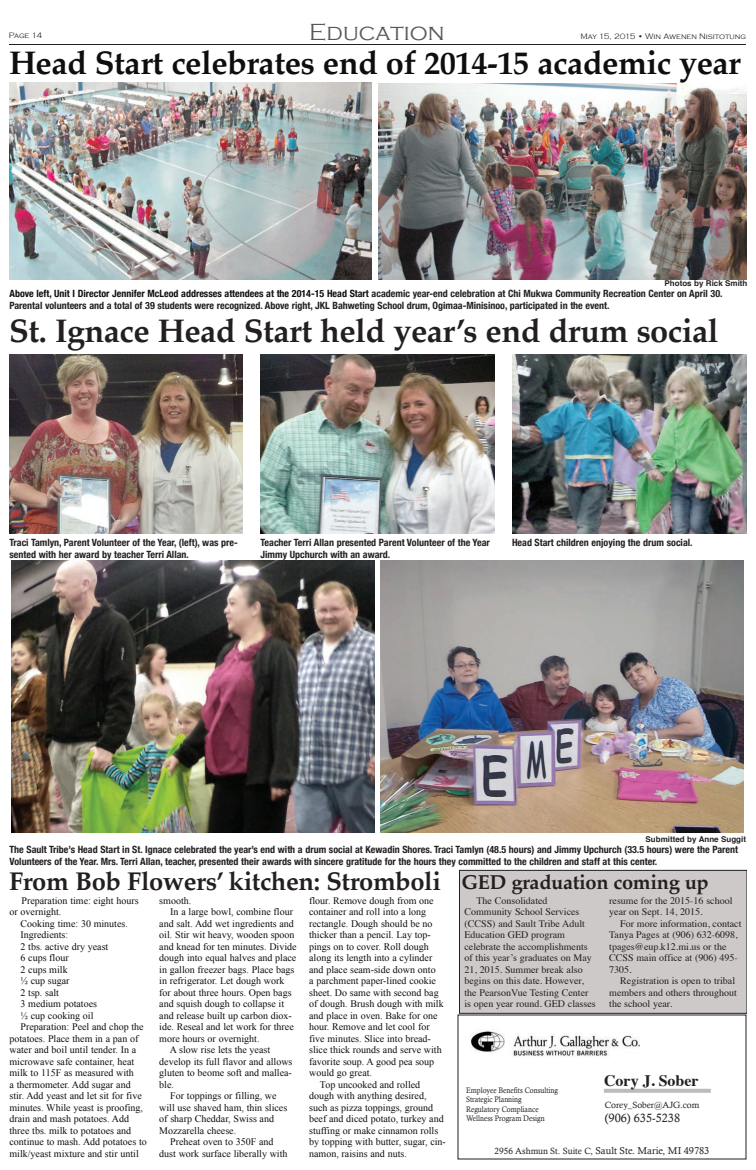
<style>
.page{position:relative;width:756px;height:1170px;background:#fff}
.page>*{position:absolute;margin:0;border:0;box-sizing:border-box;transform-origin:0 0}
.t1{font:700 32.5px "Palatino";letter-spacing:-.015em;color:#0d0e0d}
.t2{font:700 32.5px "Palatino";letter-spacing:-.015em;color:#231f20}
.t3{font:700 25.5px "Palatino";letter-spacing:-.015em;color:#231f20}
.t4{font:300 24px "Copperplate Gothic";color:#57585a}
.t5{font:700 20px "Palatino";letter-spacing:-.015em;color:#231f20}
.t6{font:700 16px "Times";color:#231f20}
.t7{font:12px "Calisto";color:#231f20}
.t8{font:10px "Times New Roman";color:#0d0e0d}
.t9{font:700 condensed 10px/11.5px "Helvetica Neue";color:#231f20}
.t10{font:10px/11.5px "Times";color:#231f20}
.t11{font:10px "Calisto";color:#231f20}
.t12{font:9px "Calisto";color:#231f20}
.t13{font:8px/9.6px "Calisto";color:#231f20;scale:.9 1}
.t14{font:700 8px "Helvetica";color:#231f20}
.t15{font:300 8px "Copperplate Gothic";color:#231f20}
.s1{color:#0d0e0d}
.s2{font-size:9px}
</style>
<div class="page">
<hr style="left:9px;top:44px;width:737px;height:1px;background:#231f20">
<svg style="left:604px;top:1089px;width:107px;height:4px"></svg>
<img style="left:471px;top:1030px;width:169px;height:26px">
<div style="left:460px;top:870px;width:287px;height:143px;background:#cdc9c8"></div>
<div style="left:459px;top:870px;width:288px;height:144px;border:1px solid #231f20"></div>
<img style="left:378px;top:83px;width:369px;height:197px">
<img style="left:9px;top:354px;width:234px;height:180px">
<img style="left:261px;top:354px;width:234px;height:180px">
<img style="left:512px;top:354px;width:234px;height:180px">
<img style="left:11px;top:561px;width:364px;height:272px">
<img style="left:381px;top:561px;width:363px;height:272px">
<img style="left:10px;top:83px;width:362px;height:197px">
<p class="t15" style="left:9px;top:31px;width:35px">Page 14</p>
<p class="t4" style="left:309px;top:19px;width:137px">Education</p>
<p class="t15" style="left:581px;top:32px;width:167px">May 15, 2015 • Win Awenen Nisitotung</p>
<p class="t1" style="left:9px;top:35px;width:733px">Head Start celebrates end of 2014-15 academic year</p>
<p class="t14" style="left:665px;top:277px;width:84px">Photos by Rick Smith</p>
<p class="t9" style="left:10px;top:288px;width:715px"><span class="s1">Above left, Unit I Director Jennifer McLeod addresses attendees at the 2014-15 Head Start</span> academic year-end celebration at Chi Mukwa Community Recreation Center on April 30.<br>Parental volunteers and a total of 39 students were recognized. Above right, JKL Bahweting School drum, Ogimaa-Minisinoo, participated in the event.</p>
<p class="t2" style="left:9px;top:303px;width:711px">St. Ignace Head Start held year’s end drum social</p>
<p class="t9" style="left:10px;top:537px;width:230px">Traci Tamlyn, Parent Volunteer of the Year, (left), was pre&shy;sented with her award by teacher Terri Allan.</p>
<p class="t9" style="left:261px;top:537px;width:231px">Teacher Terri Allan presented Parent Volunteer of the Year<br>Jimmy Upchurch with an award.</p>
<p class="t9" style="left:512px;top:537px;width:182px">Head Start children enjoying the drum social.</p>
<p class="t14" style="left:646px;top:833px;width:102px">Submitted by Anne Suggit</p>
<p class="t9" style="left:10px;top:844px;width:730px">The Sault Tribe’s Head Start in St. Ignace celebrated the year’s end with a drum social at Kewadin Shores. Traci Tamlyn (48.5 hours) and Jimmy Upchurch (33.5 hours) were the Parent<br>Volunteers of the Year. Mrs. Terri Allan, teacher, presented their awards with sincere gratitude for the hours they committed to the children and staff at this center.</p>
<p class="t3" style="left:9px;top:859px;width:433px">From Bob Flowers’ kitchen: Stromboli</p>
<p class="t8" style="left:22px;top:894px;width:119px">Preparation time: eight hours</p>
<p class="t8" style="left:10px;top:905px;width:53px">or overnight.</p>
<p class="t8" style="left:20px;top:917px;width:109px">Cooking time: 30 minutes.</p>
<p class="t8" style="left:20px;top:928px;width:49px">Ingredients:</p>
<p class="t8" style="left:20px;top:940px;width:89px">2 tbs. active dry yeast</p>
<p class="t8" style="left:20px;top:951px;width:50px">6 cups flour</p>
<p class="t8" style="left:20px;top:963px;width:49px">2 cups milk</p>
<p class="t8" style="left:20px;top:974px;width:51px">½ cup sugar</p>
<p class="t8" style="left:20px;top:986px;width:40px">2 tsp. salt</p>
<p class="t8" style="left:20px;top:997px;width:78px">3 medium potatoes</p>
<p class="t8" style="left:20px;top:1009px;width:74px">½ cup cooking oil</p>
<p class="t8" style="left:20px;top:1020px;width:125px">Preparation: Peel and chop the</p>
<p class="t8" style="left:10px;top:1032px;width:130px">potatoes. Place them in a pan of</p>
<p class="t8" style="left:10px;top:1043px;width:128px">water and boil until tender. In a</p>
<p class="t8" style="left:10px;top:1055px;width:126px">microwave safe container, heat</p>
<p class="t8" style="left:10px;top:1066px;width:126px">milk to 115F as measured with</p>
<p class="t8" style="left:10px;top:1078px;width:123px">a thermometer. Add sugar and</p>
<p class="t8" style="left:10px;top:1089px;width:134px">stir. Add yeast and let sit for five</p>
<p class="t8" style="left:10px;top:1101px;width:135px">minutes. While yeast is proofing,</p>
<p class="t8" style="left:10px;top:1112px;width:121px">drain and mash potatoes. Add</p>
<p class="t8" style="left:10px;top:1124px;width:123px">three tbs. milk to potatoes and</p>
<p class="t8" style="left:10px;top:1135px;width:139px">continue to mash. Add potatoes to</p>
<p class="t8" style="left:10px;top:1147px;width:131px">milk/yeast mixture and stir until</p>
<p class="t8" style="left:159px;top:894px;width:33px">smooth.</p>
<p class="t8" style="left:170px;top:905px;width:124px">In a large bowl, combine flour</p>
<p class="t8" style="left:159px;top:917px;width:136px">and salt. Add wet ingredients and</p>
<p class="t8" style="left:159px;top:928px;width:137px">oil. Stir wit heavy, wooden spoon</p>
<p class="t8" style="left:159px;top:940px;width:139px">and knead for ten minutes. Divide</p>
<p class="t8" style="left:159px;top:951px;width:139px">dough into equal halves and place</p>
<p class="t8" style="left:159px;top:963px;width:137px">in gallon freezer bags. Place bags</p>
<p class="t8" style="left:159px;top:974px;width:127px">in refrigerator. Let dough work</p>
<p class="t8" style="left:159px;top:986px;width:134px">for about three hours. Open bags</p>
<p class="t8" style="left:159px;top:997px;width:126px">and squish dough to collapse it</p>
<p class="t8" style="left:159px;top:1009px;width:134px">and release built up carbon diox-</p>
<p class="t8" style="left:159px;top:1020px;width:136px">ide. Reseal and let work for three</p>
<p class="t8" style="left:159px;top:1032px;width:102px">more hours or overnight.</p>
<p class="t8" style="left:170px;top:1043px;width:102px">A slow rise lets the yeast</p>
<p class="t8" style="left:159px;top:1055px;width:135px">develop its full flavor and allows</p>
<p class="t8" style="left:159px;top:1066px;width:134px">gluten to beome soft and mallea-</p>
<p class="t8" style="left:159px;top:1078px;width:16px">ble.</p>
<p class="t8" style="left:170px;top:1089px;width:108px">For toppings or filling, we</p>
<p class="t8" style="left:159px;top:1101px;width:129px">will use shaved ham, thin slices</p>
<p class="t8" style="left:159px;top:1112px;width:116px">of sharp Cheddar, Swiss and</p>
<p class="t8" style="left:159px;top:1124px;width:78px">Mozzarella cheese.</p>
<p class="t8" style="left:170px;top:1135px;width:105px">Preheat oven to 350F and</p>
<p class="t8" style="left:159px;top:1147px;width:130px">dust work surface liberally with</p>
<p class="t8" style="left:309px;top:894px;width:126px">flour. Remove dough from one</p>
<p class="t8" style="left:309px;top:905px;width:119px">container and roll into a long</p>
<p class="t8" style="left:309px;top:917px;width:125px">rectangle. Dough should be no</p>
<p class="t8" style="left:309px;top:928px;width:123px">thicker than a pencil. Lay top-</p>
<p class="t8" style="left:309px;top:940px;width:121px">pings on to cover. Roll dough</p>
<p class="t8" style="left:309px;top:951px;width:125px">along its length into a cylinder</p>
<p class="t8" style="left:309px;top:963px;width:128px">and place seam-side down onto</p>
<p class="t8" style="left:309px;top:974px;width:128px">a parchment paper-lined cookie</p>
<p class="t8" style="left:309px;top:986px;width:131px">sheet. Do same with second bag</p>
<p class="t8" style="left:309px;top:997px;width:136px">of dough. Brush dough with milk</p>
<p class="t8" style="left:309px;top:1009px;width:130px">and place in oven. Bake for one</p>
<p class="t8" style="left:309px;top:1020px;width:122px">hour. Remove and let cool for</p>
<p class="t8" style="left:309px;top:1032px;width:123px">five minutes. Slice into bread-</p>
<p class="t8" style="left:309px;top:1043px;width:134px">slice thick rounds and serve with</p>
<p class="t8" style="left:309px;top:1055px;width:127px">favorite soup. A good pea soup</p>
<p class="t8" style="left:309px;top:1066px;width:64px">would go great.</p>
<p class="t8" style="left:320px;top:1078px;width:102px">Top uncooked and rolled</p>
<p class="t8" style="left:309px;top:1089px;width:119px">dough with anything desired,</p>
<p class="t8" style="left:309px;top:1101px;width:126px">such as pizza toppings, ground</p>
<p class="t8" style="left:309px;top:1112px;width:136px">beef and diced potato, turkey and</p>
<p class="t8" style="left:309px;top:1124px;width:131px">stuffing or make cinnamon rolls</p>
<p class="t8" style="left:309px;top:1135px;width:138px">by topping with butter, sugar, cin-</p>
<p class="t8" style="left:309px;top:1147px;width:99px">namon, raisins and nuts.</p>
<p class="t5" style="left:462px;top:865px;width:249px">GED graduation coming up</p>
<p class="t10" style="left:464px;top:894px;width:133px;text-indent:12px">The Consolidated<br>Community School Services (CCSS) and Sault Tribe Adult<br>Education GED program celebrate the accomplishments of this year’s graduates on May<br>21, 2015. Summer break also begins on this date. However, the PearsonVue Testing Center is open year round. GED classes</p>
<p class="t10" style="left:609px;top:894px;width:125px">resume for the 2015-16 school</p>
<p class="t10" style="left:609px;top:905px;width:95px">year on Sept. 14, 2015.</p>
<p class="t10" style="left:620px;top:917px;width:123px">For more information, contact</p>
<p class="t10" style="left:609px;top:928px;width:130px">Tanya Pages at (906) 632-6098,</p>
<p class="t10" style="left:609px;top:940px;width:119px">tpages@eup.k12.mi.us or the</p>
<p class="t10" style="left:609px;top:951px;width:130px">CCSS main office at (906) 495-</p>
<p class="t10" style="left:609px;top:963px;width:24px">7305.</p>
<p class="t10" style="left:620px;top:974px;width:116px">Registration is open to tribal</p>
<p class="t10" style="left:609px;top:986px;width:129px">members and others throughout</p>
<p class="t10" style="left:609px;top:997px;width:64px">the school year.</p>
<p class="t13" style="left:466px;top:1085px;width:104px">Employee Benefits Consulting<br>Strategic Planning<br>Regulatory Compliance<br>Wellness Program Design</p>
<p class="t6" style="left:604px;top:1065px;width:96px">Cory J. Sober</p>
<p class="t12" style="left:605px;top:1099px;width:96px">Corey_Sober@AJG.com</p>
<p class="t7" style="left:605px;top:1111px;width:77px">(906) 635-5238</p>
<p class="t11" style="left:495px;top:1145px;width:216px"><span class="s2">2956 Ashmun St. Suite C,</span> Sault Ste. Marie, MI 49783</p>
</div>
